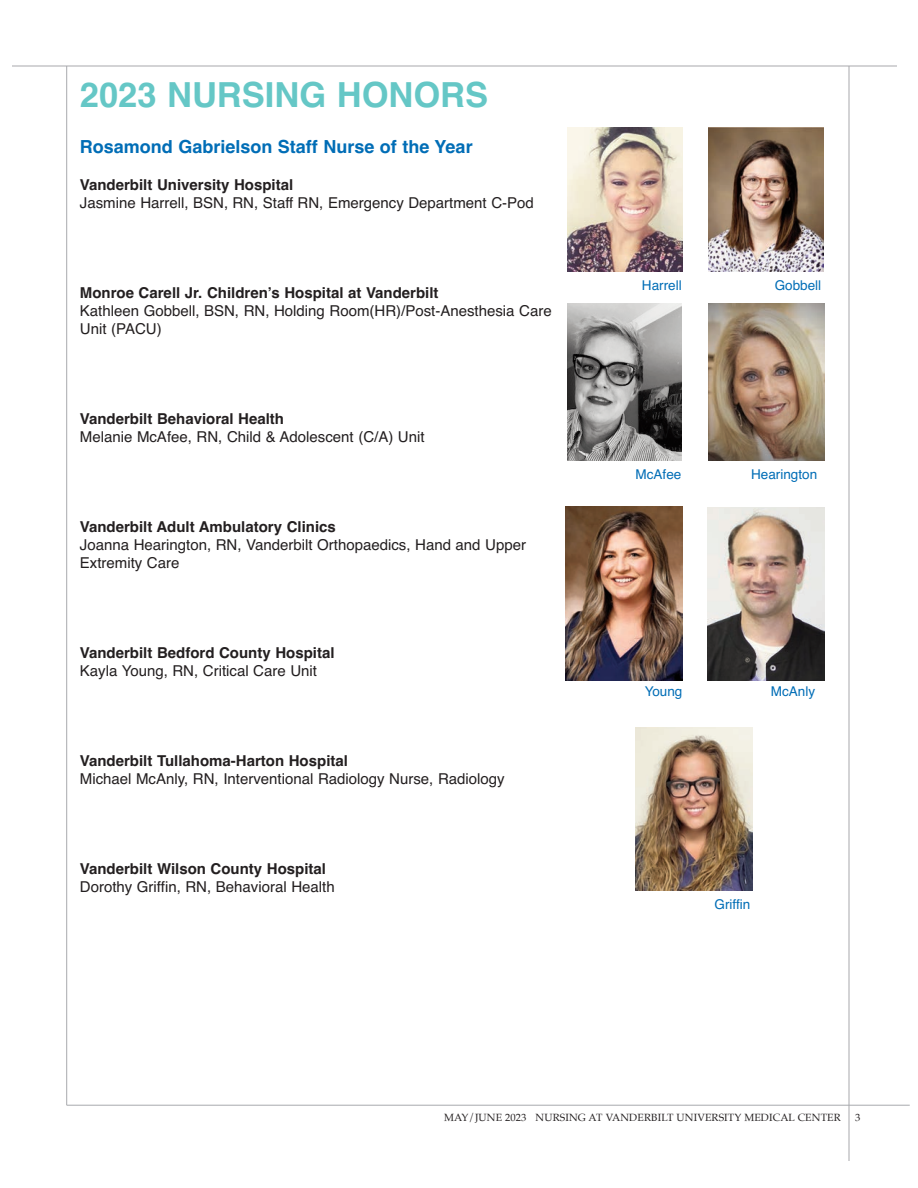
<style>
.page{position:relative;width:918px;height:1188px;background:#fff}
.page>*{position:absolute;margin:0;border:0;box-sizing:border-box;transform-origin:0 0}
.t1{font:700 34.5px "Helvetica";color:#65c7c6}
.t2{font:700 18px "Helvetica";color:#006db6}
.t3{font:15px/18px "Helvetica";color:#231f20}
.t4{font:700 15px "Helvetica";color:#231f20}
.t5{font:13.5px "Helvetica";color:#006db6}
.t6{font:10.5px "Palatino";letter-spacing:.01em;color:#231f20}
</style>
<div class="page">
<hr style="left:67px;top:1105px;width:843px;height:1px;background:#a8a9ad">
<hr style="left:12px;top:66px;width:885px;height:1px;background:#a8a9ad">
<hr style="left:66px;top:66px;width:1px;height:1039px;background:#a8a9ad">
<hr style="left:849px;top:66px;width:1px;height:1095px;background:#a8a9ad">
<img style="left:567px;top:127px;width:116px;height:145px">
<img style="left:708px;top:127px;width:115px;height:144px">
<img style="left:567px;top:303px;width:114px;height:157px">
<img style="left:708px;top:303px;width:117px;height:158px">
<img style="left:566px;top:507px;width:117px;height:173px">
<img style="left:636px;top:727px;width:116px;height:163px">
<img style="left:707px;top:507px;width:117px;height:174px">
<h1 class="t1" style="left:80px;top:74px;width:410px">2023 NURSING HONORS</h1>
<p class="t2" style="left:80px;top:136px;width:394px">Rosamond Gabrielson Staff Nurse of the Year</p>
<p class="t4" style="left:80px;top:176px;width:215px">Vanderbilt University Hospital</p>
<p class="t3" style="left:80px;top:194px;width:456px">Jasmine Harrell, BSN, RN, Staff RN, Emergency Department C-Pod</p>
<p class="t4" style="left:80px;top:284px;width:360px">Monroe Carell Jr. Children’s Hospital at Vanderbilt</p>
<p class="t3" style="left:80px;top:302px;width:473px">Kathleen Gobbell, BSN, RN, Holding Room(HR)/Post-Anesthesia Care<br>Unit (PACU)</p>
<p class="t4" style="left:80px;top:410px;width:206px">Vanderbilt Behavioral Health</p>
<p class="t3" style="left:80px;top:428px;width:346px">Melanie McAfee, RN, Child &amp; Adolescent (C/A) Unit</p>
<p class="t4" style="left:80px;top:518px;width:258px">Vanderbilt Adult Ambulatory Clinics</p>
<p class="t3" style="left:80px;top:536px;width:448px">Joanna Hearington, RN, Vanderbilt Orthopaedics, Hand and Upper<br>Extremity Care</p>
<p class="t4" style="left:80px;top:644px;width:256px">Vanderbilt Bedford County Hospital</p>
<p class="t3" style="left:80px;top:662px;width:239px">Kayla Young, RN, Critical Care Unit</p>
<p class="t4" style="left:80px;top:752px;width:270px">Vanderbilt Tullahoma-Harton Hospital</p>
<p class="t3" style="left:80px;top:770px;width:426px">Michael McAnly, RN, Interventional Radiology Nurse, Radiology</p>
<p class="t4" style="left:80px;top:860px;width:248px">Vanderbilt Wilson County Hospital</p>
<p class="t3" style="left:80px;top:878px;width:256px">Dorothy Griffin, RN, Behavioral Health</p>
<p class="t5" style="left:642px;top:278px;width:41px">Harrell</p>
<p class="t5" style="left:775px;top:278px;width:48px">Gobbell</p>
<p class="t5" style="left:636px;top:467px;width:47px">McAfee</p>
<p class="t5" style="left:751px;top:467px;width:68px">Hearington</p>
<p class="t5" style="left:645px;top:683px;width:39px">Young</p>
<p class="t5" style="left:771px;top:683px;width:46px">McAnly</p>
<p class="t5" style="left:715px;top:896px;width:37px">Griffin</p>
<p class="t6" style="left:444px;top:1112px;width:398px">MAY/JUNE 2023 NURSING AT VANDERBILT UNIVERSITY MEDICAL CENTER</p>
<p class="t6" style="left:855px;top:1112px;width:7px">3</p>
</div>
